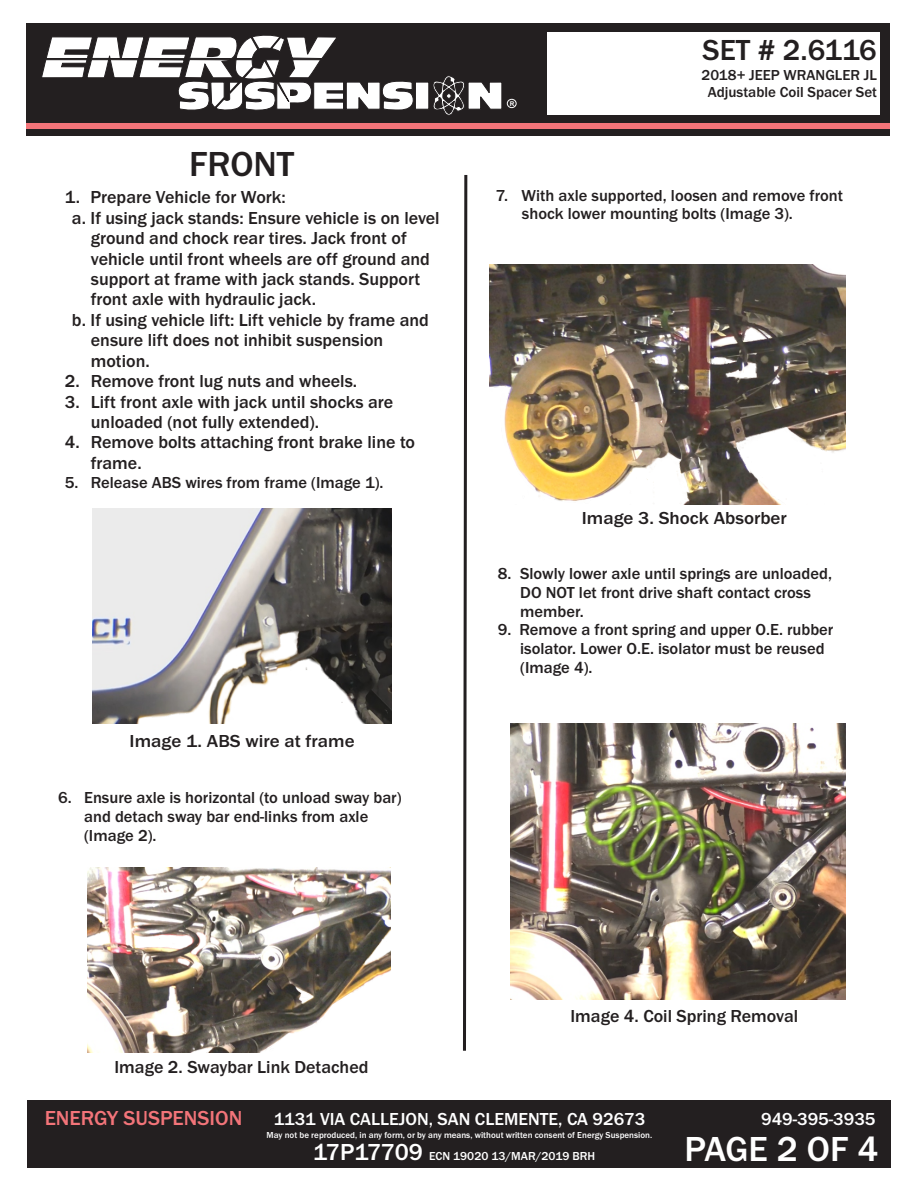
<style>
.page{position:relative;width:918px;height:1188px;background:#fff}
.page>*{position:absolute;margin:0;border:0;box-sizing:border-box;transform-origin:0 0}
.t1{font:500 36px "Franklin Gothic";letter-spacing:-.01em;color:#fff}
.t2{font:500 36px "Franklin Gothic";color:#231f20}
.t3{font:500 30px "Franklin Gothic";color:#231f20}
.t4{font:500 21px "Franklin Gothic";color:#f37479}
.t5{font:500 18px/20.4px "Franklin Gothic";color:#231f20}
.t6{font:500 18px "Franklin Gothic";color:#fff}
.t7{font:500 18px "Franklin Gothic";color:#231f20;scale:1.06 1}
.t8{font:500 16.5px/18.8px "Franklin Gothic";color:#231f20}
.t9{font:500 15px/17px "Franklin Gothic";color:#231f20;text-align:center}
.t10{font:500 12px "Franklin Gothic";color:#fff}
.t11{font:500 9px "Franklin Gothic";color:#fff}
.t12{font:700 6.45px "Arial";color:#fff}
.s1{font-size:24px}
</style>
<div class="page">
<div style="left:26px;top:23px;width:864px;height:113px;background:#231f20"></div>
<div style="left:26px;top:123px;width:864px;height:6px;background:#f37479"></div>
<div style="left:548px;top:32px;width:332px;height:83px;background:#fff"></div>
<svg style="left:41px;top:35px;width:461px;height:80px"></svg>
<div style="left:507px;top:99px;width:10px;height:9px;border:1px solid #fff;border-radius:50%"></div>
<img style="left:87px;top:867px;width:304px;height:186px">
<img style="left:93px;top:509px;width:298px;height:215px">
<svg style="left:463px;top:175px;width:5px;height:876px"></svg>
<img style="left:490px;top:264px;width:355px;height:241px">
<img style="left:511px;top:724px;width:335px;height:275px">
<div style="left:28px;top:1101px;width:863px;height:67px;background:#231f20"></div>
<h1 class="t2" style="left:189px;top:151px;width:107px">FRONT</h1>
<p class="t5" style="left:65px;top:189px;width:222px">1. Prepare Vehicle for Work:</p>
<p class="t5" style="left:72px;top:209px;width:369px">a. If using jack stands: Ensure vehicle is on level</p>
<p class="t5" style="left:91px;top:229px;width:317px">ground and chock rear tires. Jack front of</p>
<p class="t5" style="left:91px;top:250px;width:341px">vehicle until front wheels are off ground and</p>
<p class="t5" style="left:91px;top:270px;width:331px">support at frame with jack stands. Support</p>
<p class="t5" style="left:91px;top:291px;width:227px">front axle with hydraulic jack.</p>
<p class="t5" style="left:72px;top:311px;width:358px">b. If using vehicle lift: Lift vehicle by frame and</p>
<p class="t5" style="left:91px;top:332px;width:294px">ensure lift does not inhibit suspension</p>
<p class="t5" style="left:91px;top:352px;width:60px">motion.</p>
<p class="t5" style="left:65px;top:372px;width:294px">2. Remove front lug nuts and wheels.</p>
<p class="t5" style="left:91px;top:393px;width:304px;text-indent:-26px">3. Lift front axle with jack until shocks are unloaded (not fully extended).</p>
<p class="t5" style="left:91px;top:434px;width:326px;text-indent:-26px">4. Remove bolts attaching front brake line to frame.</p>
<p class="t8" style="left:65px;top:474px;width:320px">5. Release ABS wires from frame (Image 1).</p>
<p class="t7" style="left:130px;top:734px;width:214px">Image 1. ABS wire at frame</p>
<p class="t8" style="left:84px;top:790px;width:319px;text-indent:-26px">6. Ensure axle is horizontal (to unload sway bar) and detach sway bar end-links from axle (Image 2).</p>
<p class="t12" style="left:510px;top:101px;width:6px">R</p>
<h2 class="t3" style="left:703px;top:39px;width:176px">SET # 2.6116</h2>
<p class="t9" style="left:702px;top:68px;width:177px">2018+ JEEP WRANGLER JL<br>Adjustable Coil Spacer Set</p>
<p class="t8" style="left:522px;top:187px;width:323px;text-indent:-26px">7. With axle supported, loosen and remove front shock lower mounting bolts (Image 3).</p>
<p class="t7" style="left:582px;top:511px;width:195px">Image 3. Shock Absorber</p>
<p class="t8" style="left:520px;top:566px;width:313px;text-indent:-22px">8. Slowly lower axle until springs are unloaded,<br>DO NOT let front drive shaft contact cross member.</p>
<p class="t8" style="left:520px;top:622px;width:315px;text-indent:-22px">9. Remove a front spring and upper O.E. rubber isolator. Lower O.E. isolator must be reused (Image 4).</p>
<p class="t5" style="left:115px;top:1058px;width:255px">Image 2. Swaybar Link Detached</p>
<p class="t5" style="left:570px;top:1007px;width:229px">Image 4. Coil Spring Removal</p>
<p class="t4" style="left:45px;top:1111px;width:199px">ENERGY SUSPENSION</p>
<p class="t6" style="left:274px;top:1113px;width:373px">1131 VIA CALLEJON, SAN CLEMENTE, CA 92673</p>
<p class="t6" style="left:761px;top:1113px;width:116px">949-395-3935</p>
<p class="t11" style="left:267px;top:1132px;width:387px">May not be reproduced, in any form, or by any means, without written consent of Energy Suspension.</p>
<p class="t10" style="left:313px;top:1152px;width:283px"><span class="s1">17P17709</span> ECN 19020 13/MAR/2019 BRH</p>
<h1 class="t1" style="left:685px;top:1135px;width:196px">PAGE 2 OF 4</h1>
</div>
